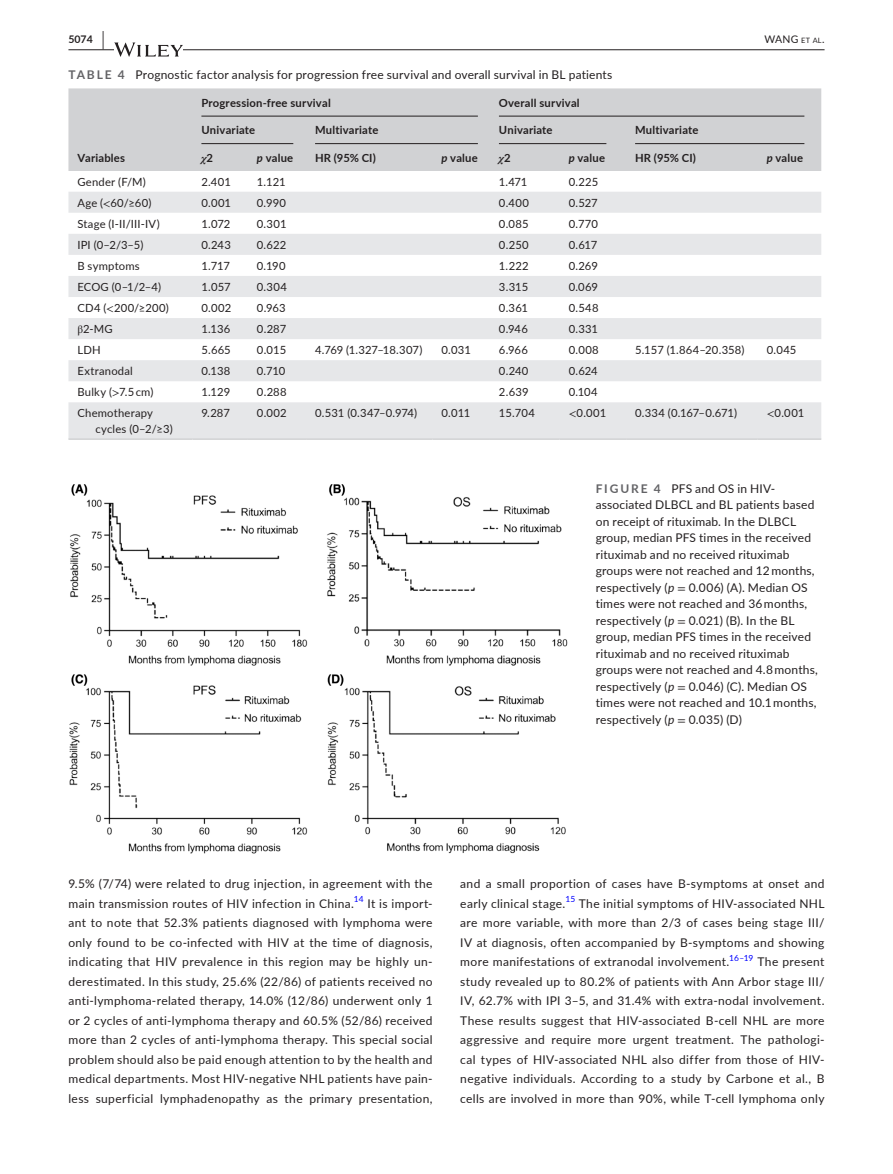
<style>
.page{position:relative;width:893px;height:1174px;background:#fff}
.page>*{position:absolute;margin:0;border:0;box-sizing:border-box;transform-origin:0 0}
.t1{font:12px/19.5px "Lato";letter-spacing:.02em;color:#231f20}
.t2{font:11.25px/15.8px "Lato";letter-spacing:.015em;color:#231f20}
.t3{font:700 11.25px "Lato";letter-spacing:.02em;color:#231f20}
.t4{font:11.25px "Lato";letter-spacing:-.01em;color:#231f20}
.t5{font:11.25px "Lato";letter-spacing:-.005em;color:#231f20}
.t6{font:11.25px "Lato";letter-spacing:-.015em;color:#231f20}
.t7{font:italic 700 11.25px "STIX";color:#231f20}
.t8{font:10.5px "Lato";color:#231f20}
.t9{font:700 10.5px "Lato";color:#231f20}
.t10{font:8.4px "Lato";color:#00f}
.s1{font-size:19.5px}
.s2{font-size:7.35px}
.s3{font-weight:700;color:#636366}
.s4{font-family:"Lato";font-style:normal}
.s5{font-style:italic}
.s6{font-family:"STIX"}
</style>
<div class="page">
<hr style="left:68px;top:49px;width:756px;height:1px;background:#231f20">
<svg style="left:114px;top:42px;width:69px;height:15px"></svg>
<div style="left:68px;top:88px;width:753px;height:83px;background:#d1d2d4"></div>
<svg style="left:68px;top:192px;width:753px;height:246px;fill:#e6e7e9"></svg>
<hr style="left:68px;top:438px;width:124px;height:2px;background:#d1d2d4">
<hr style="left:192px;top:438px;width:56px;height:2px;background:#d1d2d4">
<hr style="left:248px;top:438px;width:58px;height:2px;background:#d1d2d4">
<hr style="left:306px;top:438px;width:126px;height:2px;background:#d1d2d4">
<hr style="left:432px;top:438px;width:58px;height:2px;background:#d1d2d4">
<hr style="left:490px;top:438px;width:70px;height:2px;background:#d1d2d4">
<hr style="left:560px;top:438px;width:66px;height:2px;background:#d1d2d4">
<hr style="left:626px;top:438px;width:132px;height:2px;background:#d1d2d4">
<hr style="left:758px;top:438px;width:63px;height:2px;background:#d1d2d4">
<hr style="left:201px;top:116px;width:277px;height:1px;background:#231f20">
<hr style="left:499px;top:116px;width:305px;height:1px;background:#231f20">
<hr style="left:201px;top:143px;width:92px;height:1px;background:#231f20">
<hr style="left:315px;top:143px;width:163px;height:1px;background:#231f20">
<hr style="left:499px;top:143px;width:107px;height:1px;background:#231f20">
<hr style="left:635px;top:143px;width:169px;height:1px;background:#231f20">
<img style="left:69px;top:484px;width:499px;height:370px">
<p class="t9" style="left:68px;top:31px;width:37px">5074 <span class="s1">|</span></p>
<p class="t8" style="left:764px;top:31px;width:61px">WANG <span class="s2">et al</span>.</p>
<p class="t1" style="left:68px;top:64px;width:545px"><span class="s3">TABLE 4</span> Prognostic factor analysis for progression free survival and overall survival in BL patients</p>
<p class="t3" style="left:77px;top:149px;width:49px">Variables</p>
<p class="t3" style="left:201px;top:94px;width:131px">Progression-free survival</p>
<p class="t3" style="left:499px;top:94px;width:82px">Overall survival</p>
<p class="t3" style="left:201px;top:122px;width:55px">Univariate</p>
<p class="t3" style="left:315px;top:122px;width:65px">Multivariate</p>
<p class="t3" style="left:499px;top:122px;width:55px">Univariate</p>
<p class="t3" style="left:635px;top:122px;width:65px">Multivariate</p>
<p class="t7" style="left:201px;top:150px;width:13px">χ<span class="s4">2</span></p>
<p class="t3" style="left:257px;top:149px;width:38px"><span class="s5">p</span> value</p>
<p class="t3" style="left:315px;top:149px;width:62px">HR (95% CI)</p>
<p class="t3" style="left:441px;top:149px;width:38px"><span class="s5">p</span> value</p>
<p class="t7" style="left:499px;top:150px;width:13px">χ<span class="s4">2</span></p>
<p class="t3" style="left:569px;top:149px;width:38px"><span class="s5">p</span> value</p>
<p class="t3" style="left:635px;top:149px;width:62px">HR (95% CI)</p>
<p class="t3" style="left:767px;top:149px;width:38px"><span class="s5">p</span> value</p>
<p class="t2" style="left:77px;top:173px;width:70px">Gender (F/M)</p>
<p class="t2" style="left:201px;top:173px;width:31px">2.401</p>
<p class="t2" style="left:257px;top:173px;width:30px">1.121</p>
<p class="t2" style="left:499px;top:173px;width:30px">1.471</p>
<p class="t2" style="left:569px;top:173px;width:31px">0.225</p>
<p class="t2" style="left:77px;top:194px;width:75px">Age (<span class="s6">&lt;</span>60/≥60)</p>
<p class="t2" style="left:201px;top:194px;width:31px">0.001</p>
<p class="t2" style="left:257px;top:194px;width:31px">0.990</p>
<p class="t2" style="left:499px;top:194px;width:32px">0.400</p>
<p class="t2" style="left:569px;top:194px;width:31px">0.527</p>
<p class="t2" style="left:77px;top:215px;width:84px">Stage (I-II/III-IV)</p>
<p class="t2" style="left:201px;top:215px;width:31px">1.072</p>
<p class="t2" style="left:257px;top:215px;width:31px">0.301</p>
<p class="t2" style="left:499px;top:215px;width:31px">0.085</p>
<p class="t2" style="left:569px;top:215px;width:31px">0.770</p>
<p class="t2" style="left:77px;top:236px;width:67px">IPI (0–2/3–5)</p>
<p class="t2" style="left:201px;top:236px;width:31px">0.243</p>
<p class="t2" style="left:257px;top:236px;width:31px">0.622</p>
<p class="t2" style="left:499px;top:236px;width:31px">0.250</p>
<p class="t2" style="left:569px;top:236px;width:30px">0.617</p>
<p class="t2" style="left:77px;top:257px;width:64px">B symptoms</p>
<p class="t2" style="left:201px;top:257px;width:30px">1.717</p>
<p class="t2" style="left:257px;top:257px;width:30px">0.190</p>
<p class="t2" style="left:499px;top:257px;width:31px">1.222</p>
<p class="t2" style="left:569px;top:257px;width:31px">0.269</p>
<p class="t2" style="left:77px;top:278px;width:85px">ECOG (0–1/2–4)</p>
<p class="t2" style="left:201px;top:278px;width:31px">1.057</p>
<p class="t2" style="left:257px;top:278px;width:32px">0.304</p>
<p class="t2" style="left:499px;top:278px;width:31px">3.315</p>
<p class="t2" style="left:569px;top:278px;width:31px">0.069</p>
<p class="t2" style="left:77px;top:300px;width:93px">CD4 (<span class="s6">&lt;</span>200/≥200)</p>
<p class="t2" style="left:201px;top:300px;width:31px">0.002</p>
<p class="t2" style="left:257px;top:300px;width:30px">0.963</p>
<p class="t2" style="left:499px;top:300px;width:30px">0.361</p>
<p class="t2" style="left:569px;top:300px;width:31px">0.548</p>
<p class="t2" style="left:77px;top:321px;width:37px"><span class="s6">β</span>2-MG</p>
<p class="t2" style="left:201px;top:321px;width:30px">1.136</p>
<p class="t2" style="left:257px;top:321px;width:31px">0.287</p>
<p class="t2" style="left:499px;top:321px;width:30px">0.946</p>
<p class="t2" style="left:569px;top:321px;width:31px">0.331</p>
<p class="t2" style="left:77px;top:342px;width:25px">LDH</p>
<p class="t2" style="left:201px;top:342px;width:31px">5.665</p>
<p class="t2" style="left:257px;top:342px;width:31px">0.015</p>
<p class="t4" style="left:315px;top:342px;width:109px">4.769 (1.327–18.307)</p>
<p class="t2" style="left:441px;top:342px;width:31px">0.031</p>
<p class="t2" style="left:499px;top:342px;width:30px">6.966</p>
<p class="t2" style="left:569px;top:342px;width:32px">0.008</p>
<p class="t2" style="left:635px;top:342px;width:111px">5.157 (1.864–20.358)</p>
<p class="t2" style="left:767px;top:342px;width:31px">0.045</p>
<p class="t2" style="left:77px;top:363px;width:57px">Extranodal</p>
<p class="t2" style="left:201px;top:363px;width:30px">0.138</p>
<p class="t2" style="left:257px;top:363px;width:30px">0.710</p>
<p class="t2" style="left:499px;top:363px;width:31px">0.240</p>
<p class="t2" style="left:569px;top:363px;width:30px">0.624</p>
<p class="t2" style="left:77px;top:384px;width:77px">Bulky (<span class="s6">&gt;</span>7.5 cm)</p>
<p class="t2" style="left:201px;top:384px;width:30px">1.129</p>
<p class="t2" style="left:257px;top:384px;width:31px">0.288</p>
<p class="t2" style="left:499px;top:384px;width:31px">2.639</p>
<p class="t2" style="left:569px;top:384px;width:31px">0.104</p>
<p class="t2" style="left:95px;top:405px;width:79px;text-indent:-18px">Chemotherapy cycles (0–2/≥3)</p>
<p class="t2" style="left:201px;top:405px;width:30px">9.287</p>
<p class="t2" style="left:257px;top:405px;width:31px">0.002</p>
<p class="t5" style="left:315px;top:405px;width:103px">0.531 (0.347–0.974)</p>
<p class="t2" style="left:441px;top:405px;width:30px">0.011</p>
<p class="t2" style="left:499px;top:405px;width:37px">15.704</p>
<p class="t2" style="left:569px;top:405px;width:39px"><span class="s6">&lt;</span>0.001</p>
<p class="t6" style="left:635px;top:405px;width:103px">0.334 (0.167–0.671)</p>
<p class="t2" style="left:767px;top:405px;width:39px"><span class="s6">&lt;</span>0.001</p>
<p class="t1" style="left:596px;top:480px;width:224px;line-height:16.5px"><span class="s3">FIGURE 4</span> PFS and OS in HIV&shy;associated DLBCL and BL patients based on receipt of rituximab. In the DLBCL group, median PFS times in the received rituximab and no received rituximab groups were not reached and 12 months, respectively (<span class="s5">p</span> <span class="s6">=</span> 0.006) (A). Median OS times were not reached and 36 months, respectively (<span class="s5">p</span> <span class="s6">=</span> 0.021) (B). In the BL group, median PFS times in the received rituximab and no received rituximab groups were not reached and 4.8 months, respectively (<span class="s5">p</span> <span class="s6">=</span> 0.046) (C). Median OS times were not reached and 10.1 months, respectively (<span class="s5">p</span> <span class="s6">=</span> 0.035) (D)</p>
<p class="t1" style="left:68px;top:873px;width:366px">9.5% (7/74) were related to drug injection, in agreement with the main transmission routes of HIV infection in China.</p>
<p class="t10" style="left:354px;top:893px;width:11px">14</p>
<p class="t1" style="left:68px;top:893px;width:366px;text-align:justify;text-indent:299px">It is import&shy;ant to note that 52.3% patients diagnosed with lymphoma were only found to be co-infected with HIV at the time of diagnosis, indicating that HIV prevalence in this region may be highly un&shy;derestimated. In this study, 25.6% (22/86) of patients received no anti-lymphoma-related therapy, 14.0% (12/86) underwent only 1 or 2 cycles of anti-lymphoma therapy and 60.5% (52/86) received more than 2 cycles of anti-lymphoma therapy. This special social problem should also be paid enough attention to by the health and medical departments. Most HIV-negative NHL patients have pain&shy;less superficial lymphadenopathy as the primary presentation,</p>
<p class="t1" style="left:460px;top:873px;width:366px">and a small proportion of cases have B-symptoms at onset and early clinical stage.</p>
<p class="t10" style="left:565px;top:893px;width:11px">15</p>
<p class="t1" style="left:460px;top:893px;width:366px;text-align:justify;text-indent:118px">The initial symptoms of HIV-associated NHL are more variable, with more than 2/3 of cases being stage III/ IV at diagnosis, often accompanied by B-symptoms and showing more manifestations of extranodal involvement.</p>
<p class="t10" style="left:729px;top:952px;width:26px">16–19</p>
<p class="t1" style="left:460px;top:951px;width:366px;text-align:justify;text-indent:297px">The present study revealed up to 80.2% of patients with Ann Arbor stage III/ IV, 62.7% with IPI 3–5, and 31.4% with extra-nodal involvement.<br>These results suggest that HIV-associated B-cell NHL are more aggressive and require more urgent treatment. The pathologi&shy;cal types of HIV-associated NHL also differ from those of HIV&shy;negative individuals. According to a study by Carbone et al., B cells are involved in more than 90%, while T-cell lymphoma only</p>
</div>
